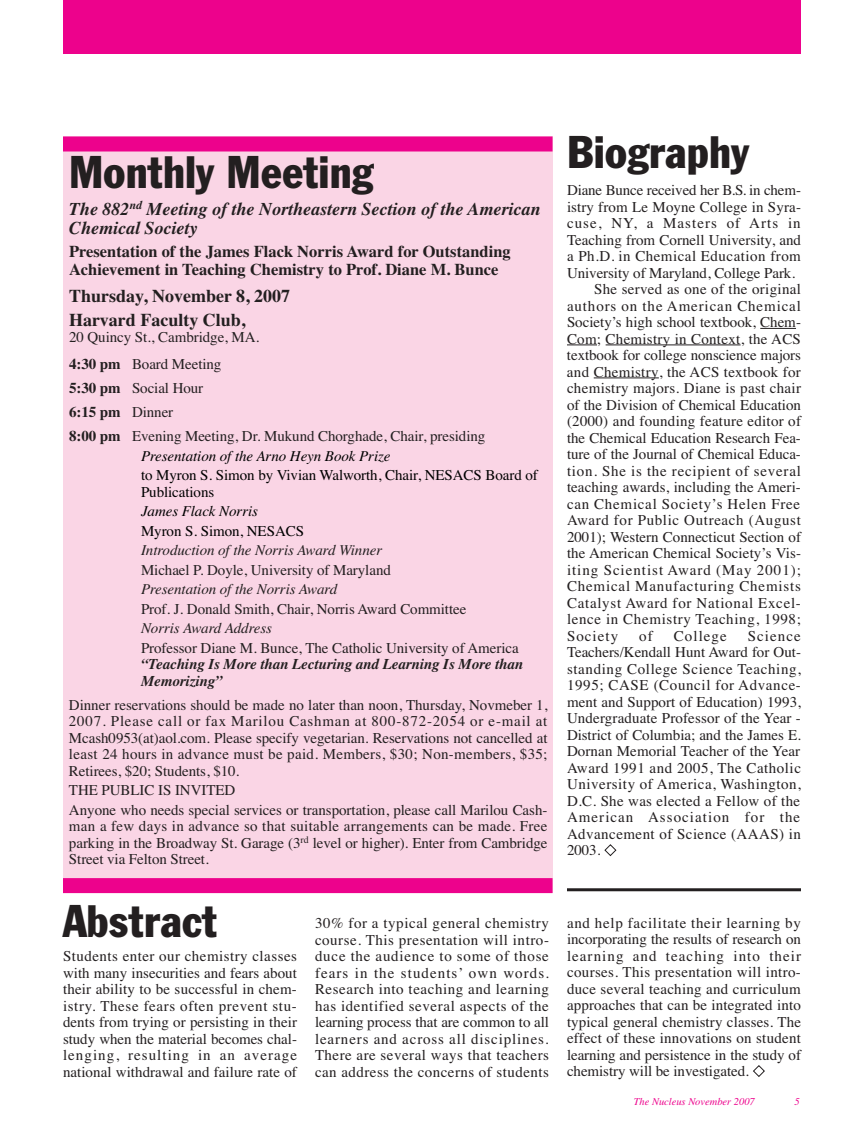
<style>
.page{position:relative;width:864px;height:1134px;background:#fff}
.page>*{position:absolute;margin:0;border:0;box-sizing:border-box;transform-origin:0 0}
.t1{font:condensed 45px "Franklin Gothic BT";color:#231f20}
.t2{font:italic 700 18px/19.5px "Times";color:#231f20}
.t3{font:700 18px/24px "Times";color:#231f20}
.t4{font:700 16.5px/18px "Times";color:#231f20}
.t5{font:15px/16.5px "Times";color:#231f20;text-align:justify}
.t6{font:15px "Times";letter-spacing:.02em;color:#231f20}
.t7{font:15px "Times";letter-spacing:.05em;color:#231f20}
.t8{font:15px/16.5px "Times";letter-spacing:-.005em;color:#000}
.t9{font:italic 15px "Times";letter-spacing:-.005em;color:#231f20}
.t10{font:italic 700 15px/16.5px "Times";letter-spacing:-.005em;color:#231f20}
.t11{font:15px "Times";letter-spacing:.045em;color:#231f20}
.t12{font:italic 15px "Times";letter-spacing:-.005em;color:#000}
.t13{font:15px "Times";letter-spacing:.07em;color:#231f20}
.t14{font:15px "Times";letter-spacing:.03em;color:#231f20}
.t15{font:15px "Times";letter-spacing:.065em;color:#231f20}
.t16{font:15px "Times";letter-spacing:.055em;color:#231f20}
.t17{font:15px "Times";letter-spacing:.06em;color:#231f20}
.t18{font:italic 10.5px "Times";color:#ed028c}
.s1{font-weight:700}
.s2{color:#fff}
</style>
<div class="page">
<div style="left:63px;top:0;width:738px;height:54px;background:#ed028c"></div>
<div style="left:63px;top:136px;width:490px;height:757px;background:#fad5e5"></div>
<div style="left:63px;top:137px;width:490px;height:15px;background:#ed028c"></div>
<div style="left:63px;top:878px;width:490px;height:15px;background:#ed028c"></div>
<hr style="left:760px;top:328px;width:36px;height:1px;background:#231f20">
<hr style="left:567px;top:345px;width:30px;height:1px;background:#231f20">
<hr style="left:606px;top:345px;width:135px;height:1px;background:#231f20">
<hr style="left:594px;top:378px;width:65px;height:1px;background:#231f20">
<hr style="left:567px;top:888px;width:234px;height:3px;background:#231f20">
<h1 class="t1" style="left:69px;top:156px;width:306px">Monthly Meeting</h1>
<p class="t2" style="left:69px;top:199px;width:473px">The 882<sup>nd</sup> Meeting of the Northeastern Section of the American<br>Chemical Society</p>
<p class="t4" style="left:69px;top:242px;width:443px">Presentation of the James Flack Norris Award for Outstanding<br>Achievement in Teaching Chemistry to Prof. Diane M. Bunce</p>
<p class="t3" style="left:69px;top:284px;width:223px">Thursday, November 8, 2007<br>Harvard Faculty Club,</p>
<p class="t5" style="left:69px;top:324px;width:192px;line-height:27px">20 Quincy St., Cambridge, MA.<br><span class="s1">4:30 pm</span> Board Meeting</p>
<p class="t5" style="left:69px;top:376px;width:418px;line-height:24px;text-align:left"><span class="s1">5:30 pm</span> Social Hour<br><span class="s1">6:15 pm</span> Dinner<br><span class="s1">8:00 pm</span> Evening Meeting, Dr. Mukund Chorghade, Chair, presiding</p>
<p class="t12" style="left:141px;top:447px;width:251px">Presentation of the Arno Heyn Book Prize</p>
<p class="t8" style="left:141px;top:467px;width:398px">to Myron S. Simon by Vivian Walworth, Chair, NESACS Board of<br>Publications</p>
<p class="t12" style="left:141px;top:502px;width:119px">James Flack Norris</p>
<p class="t8" style="left:141px;top:522px;width:165px">Myron S. Simon, NESACS</p>
<p class="t9" style="left:141px;top:541px;width:243px">Introduction of the Norris Award Winner</p>
<p class="t5" style="left:141px;top:561px;width:251px">Michael P. Doyle, University of Maryland</p>
<p class="t9" style="left:141px;top:580px;width:198px">Presentation of the Norris Award</p>
<p class="t5" style="left:141px;top:600px;width:327px">Prof. J. Donald Smith, Chair, Norris Award Committee</p>
<p class="t9" style="left:141px;top:619px;width:133px">Norris Award Address</p>
<p class="t5" style="left:141px;top:639px;width:379px">Professor Diane M. Bunce, The Catholic University of America</p>
<p class="t10" style="left:141px;top:656px;width:384px">“Teaching Is More than Lecturing and Learning Is More than<br>Memorizing”</p>
<p class="t5" style="left:69px;top:696px;width:480px">Dinner reservations should be made no later than noon, Thursday, Novmeber 1, 2007. Please call or fax Marilou Cashman at 800-872-2054 or e-mail at Mcash0953(at)aol.com. Please specify vegetarian. Reservations not cancelled at least 24 hours in advance must be paid. Members, $30; Non-members, $35; Retirees, $20; Students, $10.</p>
<p class="t5" style="left:69px;top:780px;width:480px;line-height:19.5px">THE PUBLIC IS INVITED<br>Anyone who needs special services or transportation, please call Marilou Cash-</p>
<p class="t5" style="left:69px;top:818px;width:480px">man a few days in advance so that suitable arrangements can be made. Free parking in the Broadway St. Garage (3<sup>rd</sup> level or higher). Enter from Cambridge Street via Felton Street.</p>
<h1 class="t1" style="left:567px;top:136px;width:183px">Biography</h1>
<p class="t5" style="left:567px;top:182px;width:236px">Diane Bunce received her B.S. in chem-</p>
<p class="t5" style="left:567px;top:198px;width:235px">istry from Le Moyne College in Syra-</p>
<p class="t13" style="left:567px;top:214px;width:235px">cuse, NY, a Masters of Arts in</p>
<p class="t5" style="left:567px;top:231px;width:236px">Teaching from Cornell University, and</p>
<p class="t14" style="left:567px;top:247px;width:235px">a Ph.D. in Chemical Education from</p>
<p class="t5" style="left:567px;top:264px;width:230px">University of Maryland, College Park.</p>
<p class="t6" style="left:594px;top:280px;width:208px">She served as one of the original</p>
<p class="t17" style="left:567px;top:297px;width:236px">authors on the American Chemical</p>
<p class="t5" style="left:567px;top:314px;width:235px">Society’s high school textbook, Chem-</p>
<p class="t6" style="left:567px;top:330px;width:235px">Com; Chemistry in Context, the ACS</p>
<p class="t5" style="left:567px;top:347px;width:236px">textbook for college nonscience majors</p>
<p class="t6" style="left:567px;top:363px;width:235px">and Chemistry, the ACS textbook for</p>
<p class="t6" style="left:567px;top:379px;width:236px">chemistry majors. Diane is past chair</p>
<p class="t5" style="left:567px;top:396px;width:235px">of the Division of Chemical Education</p>
<p class="t5" style="left:567px;top:413px;width:236px">(2000) and founding feature editor of</p>
<p class="t5" style="left:567px;top:429px;width:235px">the Chemical Education Research Fea-</p>
<p class="t5" style="left:567px;top:446px;width:235px">ture of the Journal of Chemical Educa-</p>
<p class="t7" style="left:567px;top:462px;width:235px">tion. She is the recipient of several</p>
<p class="t5" style="left:567px;top:479px;width:235px">teaching awards, including the Ameri-</p>
<p class="t7" style="left:567px;top:495px;width:235px">can Chemical Society’s Helen Free</p>
<p class="t11" style="left:567px;top:511px;width:235px">Award for Public Outreach (August</p>
<p class="t5" style="left:567px;top:528px;width:235px">2001); Western Connecticut Section of</p>
<p class="t5" style="left:567px;top:545px;width:235px">the American Chemical Society’s Vis-</p>
<p class="t15" style="left:567px;top:561px;width:235px">iting Scientist Award (May 2001);</p>
<p class="t16" style="left:567px;top:577px;width:236px">Chemical Manufacturing Chemists</p>
<p class="t7" style="left:567px;top:594px;width:235px">Catalyst Award for National Excel-</p>
<p class="t11" style="left:567px;top:610px;width:235px">lence in Chemistry Teaching, 1998;</p>
<p class="t13" style="left:567px;top:627px;width:53px">Society</p>
<p class="t5" style="left:639px;top:627px;width:15px">of</p>
<p class="t13" style="left:674px;top:627px;width:54px">College</p>
<p class="t5" style="left:567px;top:627px;width:236px;text-indent:181px">Science Teachers/Kendall Hunt Award for Out&shy;standing College Science Teaching, 1995; CASE (Council for Advance&shy;ment and Support of Education) 1993, Undergraduate Professor of the Year - District of Columbia; and the James E.<br>Dornan Memorial Teacher of the Year Award 1991 and 2005, The Catholic University of America, Washington, D.C. She was elected a Fellow of the American Association for the Advancement of Science (AAAS) in 2003. <span class="s2">◆</span></p>
<h1 class="t1" style="left:63px;top:905px;width:156px">Abstract</h1>
<p class="t5" style="left:63px;top:948px;width:236px">Students enter our chemistry classes with many insecurities and fears about their ability to be successful in chem&shy;istry. These fears often prevent stu&shy;dents from trying or persisting in their study when the material becomes chal&shy;lenging, resulting in an average national withdrawal and failure rate of</p>
<p class="t5" style="left:315px;top:915px;width:236px">30% for a typical general chemistry course. This presentation will intro&shy;duce the audience to some of those fears in the students’ own words.<br>Research into teaching and learning has identified several aspects of the learning process that are common to all learners and across all disciplines.<br>There are several ways that teachers can address the concerns of students</p>
<p class="t5" style="left:567px;top:914px;width:236px">and help facilitate their learning by incorporating the results of research on learning and teaching into their courses. This presentation will intro&shy;duce several teaching and curriculum approaches that can be integrated into typical general chemistry classes. The effect of these innovations on student learning and persistence in the study of chemistry will be investigated. <span class="s2">◆</span></p>
<p class="t18" style="left:634px;top:1095px;width:123px">The Nucleus November 2007</p>
<p class="t18" style="left:794px;top:1095px;width:7px">5</p>
</div>
